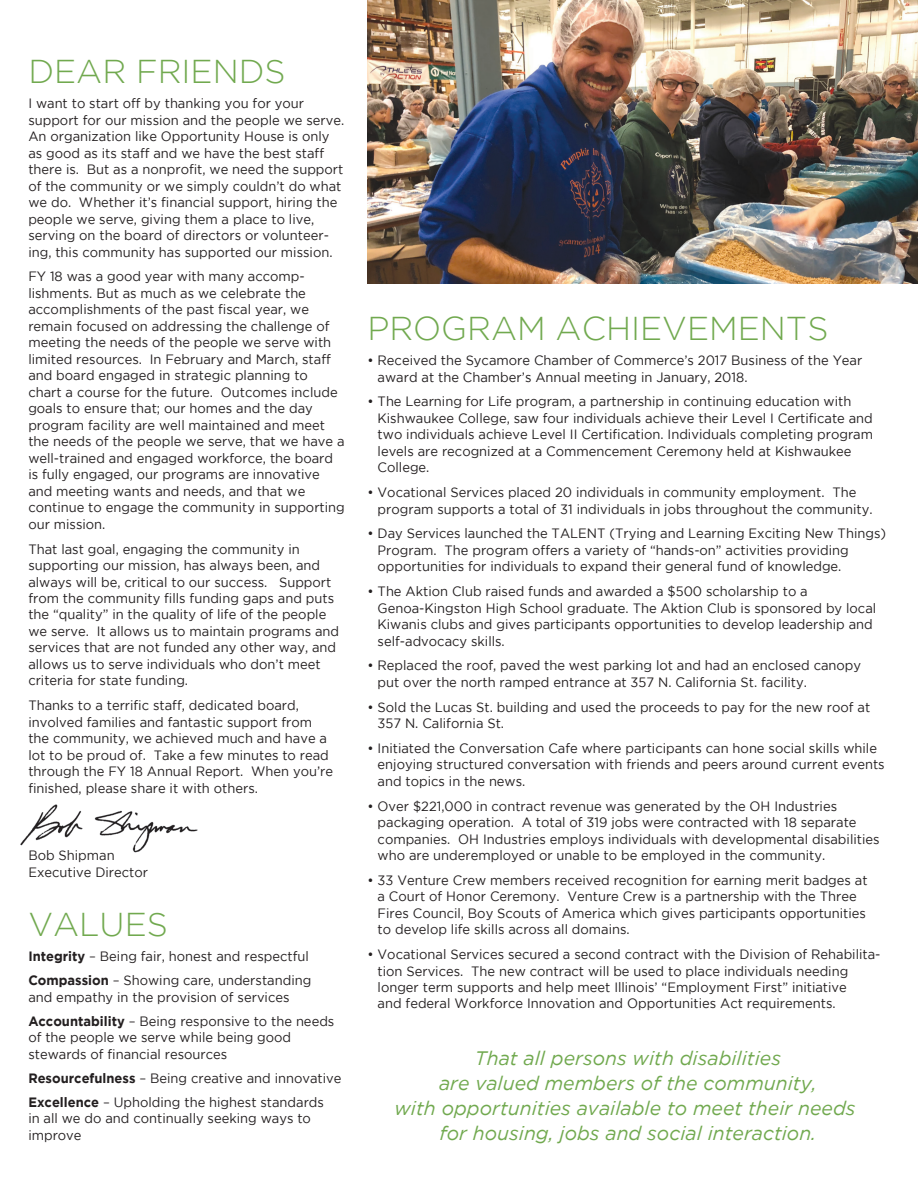
<style>
.page{position:relative;width:918px;height:1188px;background:#fff}
.page>*{position:absolute;margin:0;border:0;box-sizing:border-box;transform-origin:0 0}
.t1{font:300 33px "Gotham";color:#71a94f}
.t2{font:italic 19.5px/24.8px "Gotham";color:#71a94f;text-align:center}
.t3{font:13.5px/16.5px "Gotham";color:#231f20;scale:.96 1}
.s1{font-weight:700}
</style>
<div class="page">
<img style="left:368px;top:0;width:549px;height:284px">
<img style="left:917px;top:0;width:1px;height:284px">
<img style="left:20px;top:805px;width:178px;height:47px">
<h1 class="t1" style="left:28px;top:53px;width:259px">DEAR FRIENDS</h1>
<p class="t3" style="left:28px;top:95px;width:331px">I want to start off by thanking you for your support for our mission and the people we serve.<br>An organization like Opportunity House is only as good as its staff and we have the best staff there is. But as a nonprofit, we need the support of the community or we simply couldn’t do what we do. Whether it’s financial support, hiring the people we serve, giving them a place to live, serving on the board of directors or volunteer&shy;ing, this community has supported our mission.</p>
<p class="t3" style="left:28px;top:268px;width:331px">FY 18 was a good year with many accomp&shy;lishments. But as much as we celebrate the accomplishments of the past fiscal year, we remain focused on addressing the challenge of meeting the needs of the people we serve with limited resources. In February and March, staff and board engaged in strategic planning to<br>chart a course for the future. Outcomes include goals to ensure that; our homes and the day program facility are well maintained and meet the needs of the people we serve, that we have a well-trained and engaged workforce, the board is fully engaged, our programs are innovative and meeting wants and needs, and that we continue to engage the community in supporting our mission.</p>
<p class="t3" style="left:28px;top:540px;width:325px">That last goal, engaging the community in supporting our mission, has always been, and always will be, critical to our success. Support from the community fills funding gaps and puts the “quality” in the quality of life of the people we serve. It allows us to maintain programs and services that are not funded any other way, and allows us to serve individuals who don’t meet criteria for state funding.</p>
<p class="t3" style="left:28px;top:697px;width:319px">Thanks to a terrific staff, dedicated board, involved families and fantastic support from the community, we achieved much and have a lot to be proud of. Take a few minutes to read through the FY 18 Annual Report. When you’re finished, please share it with others.</p>
<p class="t3" style="left:28px;top:847px;width:126px">Bob Shipman<br>Executive Director</p>
<h1 class="t1" style="left:28px;top:906px;width:141px">VALUES</h1>
<p class="t3" style="left:28px;top:944px;width:296px;line-height:24px"><span class="s1">Integrity</span> – Being fair, honest and respectful<br><span class="s1">Compassion</span> – Showing care, understanding</p>
<p class="t3" style="left:28px;top:985px;width:320px;line-height:24px">and empathy in the provision of services<br><span class="s1">Accountability</span> – Being responsive to the needs</p>
<p class="t3" style="left:28px;top:1029px;width:275px">of the people we serve while being good stewards of financial resources</p>
<p class="t3" style="left:28px;top:1066px;width:328px;line-height:24px"><span class="s1">Resourcefulness</span> – Being creative and innovative<br><span class="s1">Excellence</span> – Upholding the highest standards</p>
<p class="t3" style="left:28px;top:1110px;width:296px">in all we do and continually seeking ways to improve</p>
<h1 class="t1" style="left:367px;top:310px;width:463px">PROGRAM ACHIEVEMENTS</h1>
<p class="t3" style="left:378px;top:352px;width:506px;text-indent:-10px">• Received the Sycamore Chamber of Commerce’s 2017 Business of the Year award at the Chamber’s Annual meeting in January, 2018.</p>
<p class="t3" style="left:378px;top:393px;width:518px;text-indent:-10px">• The Learning for Life program, a partnership in continuing education with Kishwaukee College, saw four individuals achieve their Level I Certificate and two individuals achieve Level II Certification. Individuals completing program levels are recognized at a Commencement Ceremony held at Kishwaukee College.</p>
<p class="t3" style="left:378px;top:484px;width:517px;text-indent:-10px">• Vocational Services placed 20 individuals in community employment. The program supports a total of 31 individuals in jobs throughout the community.</p>
<p class="t3" style="left:378px;top:525px;width:531px;text-indent:-10px">• Day Services launched the TALENT (Trying and Learning Exciting New Things)<br>Program. The program offers a variety of “hands-on” activities providing opportunities for individuals to expand their general fund of knowledge.</p>
<p class="t3" style="left:378px;top:583px;width:521px;text-indent:-10px">• The Aktion Club raised funds and awarded a $500 scholarship to a Genoa-Kingston High School graduate. The Aktion Club is sponsored by local Kiwanis clubs and gives participants opportunities to develop leadership and self-advocacy skills.</p>
<p class="t3" style="left:378px;top:657px;width:505px;text-indent:-10px">• Replaced the roof, paved the west parking lot and had an enclosed canopy put over the north ramped entrance at 357 N. California St. facility.</p>
<p class="t3" style="left:378px;top:698px;width:515px;text-indent:-10px">• Sold the Lucas St. building and used the proceeds to pay for the new roof at<br>357 N. California St.</p>
<p class="t3" style="left:378px;top:740px;width:530px;text-indent:-10px">• Initiated the Conversation Cafe where participants can hone social skills while enjoying structured conversation with friends and peers around current events and topics in the news.</p>
<p class="t3" style="left:378px;top:797px;width:524px;text-indent:-10px">• Over $221,000 in contract revenue was generated by the OH Industries packaging operation. A total of 319 jobs were contracted with 18 separate companies. OH Industries employs individuals with developmental disabilities who are underemployed or unable to be employed in the community.</p>
<p class="t3" style="left:378px;top:872px;width:512px;text-indent:-10px">• 33 Venture Crew members received recognition for earning merit badges at a Court of Honor Ceremony. Venture Crew is a partnership with the Three Fires Council, Boy Scouts of America which gives participants opportunities to develop life skills across all domains.</p>
<p class="t3" style="left:378px;top:946px;width:525px;text-indent:-10px">• Vocational Services secured a second contract with the Division of Rehabilita&shy;tion Services. The new contract will be used to place individuals needing longer term supports and help meet Illinois’ “Employment First” initiative<br>and federal Workforce Innovation and Opportunities Act requirements.</p>
<h2 class="t2" style="left:394px;top:1046px;width:463px">That all persons with disabilities<br>are valued members of the community,<br>with opportunities available to meet their needs for housing, jobs and social interaction.</h2>
</div>
